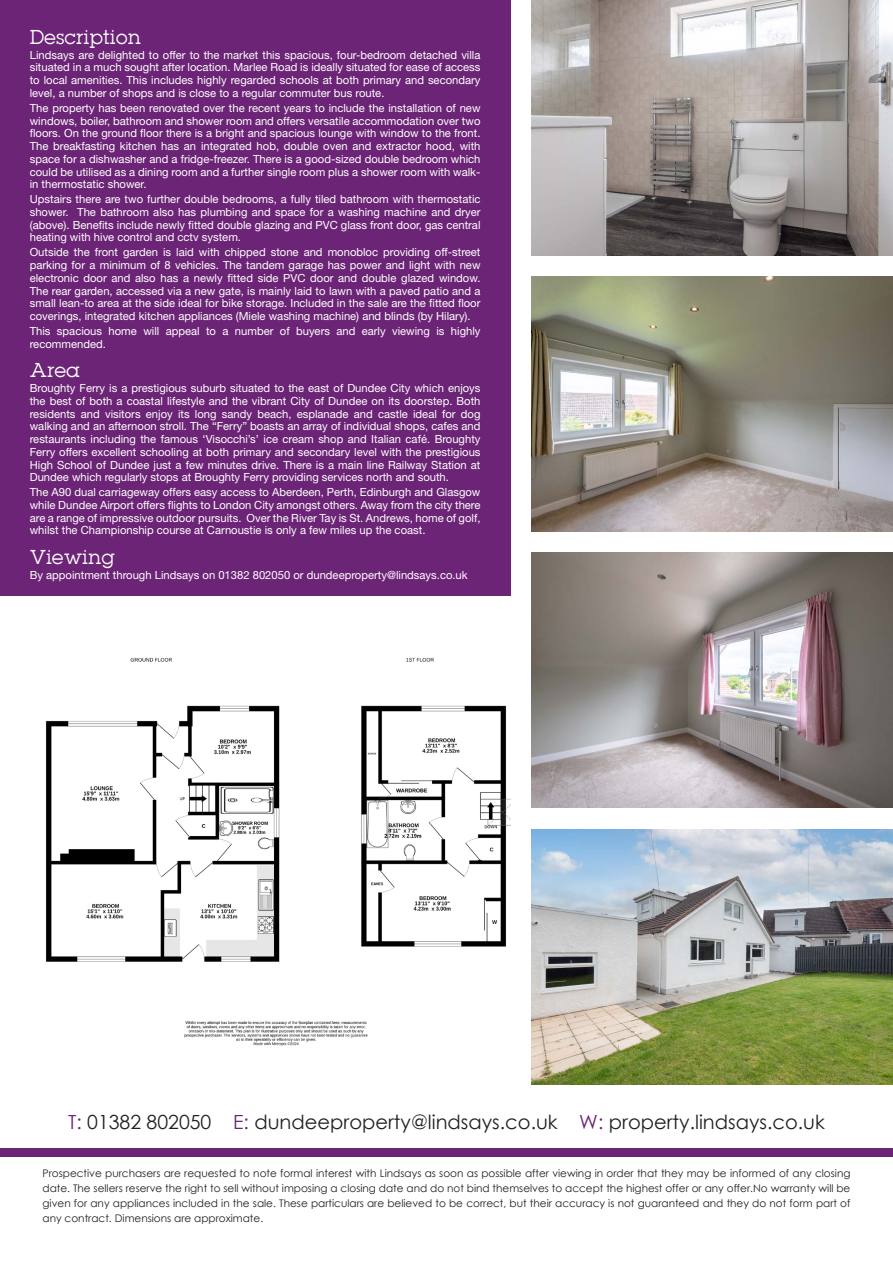
<style>
.page{position:relative;width:893px;height:1263px;background:#fff}
.page>*{position:absolute;margin:0;border:0;box-sizing:border-box;transform-origin:0 0}
.t1{font:19.5px "Century Gothic";color:#231f20}
.t2{font:18px "Lubalin";color:#fff}
.t3{font:11.25px/12.8px "Helvetica Neue LT Std";color:#fff;text-align:justify}
.t4{font:10.5px/15px "Century Gothic";color:#231f20;text-align:justify}
.s1{color:#6c2476}
</style>
<div class="page">
<div style="left:0;top:0;width:510px;height:595px;background:#6c2476"></div>
<div style="left:0;top:1148px;width:893px;height:9px;background:#6c2476"></div>
<img style="left:531px;top:0;width:362px;height:255px">
<img style="left:531px;top:276px;width:362px;height:255px">
<img style="left:531px;top:553px;width:362px;height:255px">
<img style="left:531px;top:829px;width:362px;height:255px">
<img style="left:46px;top:657px;width:464px;height:388px">
<h2 class="t2" style="left:30px;top:25px;width:113px">Description</h2>
<p class="t3" style="left:30px;top:48px;width:452px">Lindsays are delighted to offer to the market this spacious, four-bedroom detached villa situated in a much sought after location. Marlee Road is ideally situated for ease of access to local amenities. This includes highly regarded schools at both primary and secondary level, a number of shops and is close to a regular commuter bus route.</p>
<p class="t3" style="left:30px;top:101px;width:452px">The property has been renovated over the recent years to include the installation of new windows, boiler, bathroom and shower room and offers versatile accommodation over two floors. On the ground floor there is a bright and spacious lounge with window to the front.<br>The breakfasting kitchen has an integrated hob, double oven and extractor hood, with space for a dishwasher and a fridge-freezer. There is a good-sized double bedroom which could be utilised as a dining room and a further single room plus a shower room with walk&shy;in thermostatic shower.</p>
<p class="t3" style="left:30px;top:193px;width:452px">Upstairs there are two further double bedrooms, a fully tiled bathroom with thermostatic shower. The bathroom also has plumbing and space for a washing machine and dryer (above). Benefits include newly fitted double glazing and PVC glass front door, gas central heating with hive control and cctv system.</p>
<p class="t3" style="left:30px;top:246px;width:452px">Outside the front garden is laid with chipped stone and monobloc providing off-street parking for a minimum of 8 vehicles. The tandem garage has power and light with new electronic door and also has a newly fitted side PVC door and double glazed window.<br>The rear garden, accessed via a new gate, is mainly laid to lawn with a paved patio and a small lean-to area at the side ideal for bike storage. Included in the sale are the fitted floor coverings, integrated kitchen appliances (Miele washing machine) and blinds (by Hilary).</p>
<p class="t3" style="left:30px;top:324px;width:452px">This spacious home will appeal to a number of buyers and early viewing is highly recommended.</p>
<h2 class="t2" style="left:30px;top:358px;width:52px">Area</h2>
<p class="t3" style="left:30px;top:382px;width:452px">Broughty Ferry is a prestigious suburb situated to the east of Dundee City which enjoys the best of both a coastal lifestyle and the vibrant City of Dundee on its doorstep. Both residents and visitors enjoy its long sandy beach, esplanade and castle ideal for dog walking and an afternoon stroll. The “Ferry” boasts an array of individual shops, cafes and restaurants including the famous ‘Visocchi’s’ ice cream shop and Italian café. Broughty Ferry offers excellent schooling at both primary and secondary level with the prestigious High School of Dundee just a few minutes drive. There is a main line Railway Station at Dundee which regularly stops at Broughty Ferry providing services north and south.</p>
<p class="t3" style="left:30px;top:486px;width:452px">The A90 dual carriageway offers easy access to Aberdeen, Perth, Edinburgh and Glasgow while Dundee Airport offers flights to London City amongst others. Away from the city there are a range of impressive outdoor pursuits. Over the River Tay is St. Andrews, home of golf, whilst the Championship course at Carnoustie is only a few miles up the coast.</p>
<h2 class="t2" style="left:30px;top:545px;width:87px">Viewing</h2>
<p class="t3" style="left:30px;top:568px;width:439px">By appointment through Lindsays on 01382 802050 or dundeeproperty@lindsays.co.uk</p>
<h1 class="t1" style="left:68px;top:1108px;width:758px"><span class="s1">T:</span> 01382 802050 <span class="s1">E:</span> dundeeproperty@lindsays.co.uk <span class="s1">W:</span> property.lindsays.co.uk</h1>
<p class="t4" style="left:43px;top:1166px;width:809px">Prospective purchasers are requested to note formal interest with Lindsays as soon as possible after viewing in order that they may be informed of any closing date. The sellers reserve the right to sell without imposing a closing date and do not bind themselves to accept the highest offer or any offer.No warranty will be given for any appliances included in the sale. These particulars are believed to be correct, but their accuracy is not guaranteed and they do not form part of any contract. Dimensions are approximate.</p>
</div>
